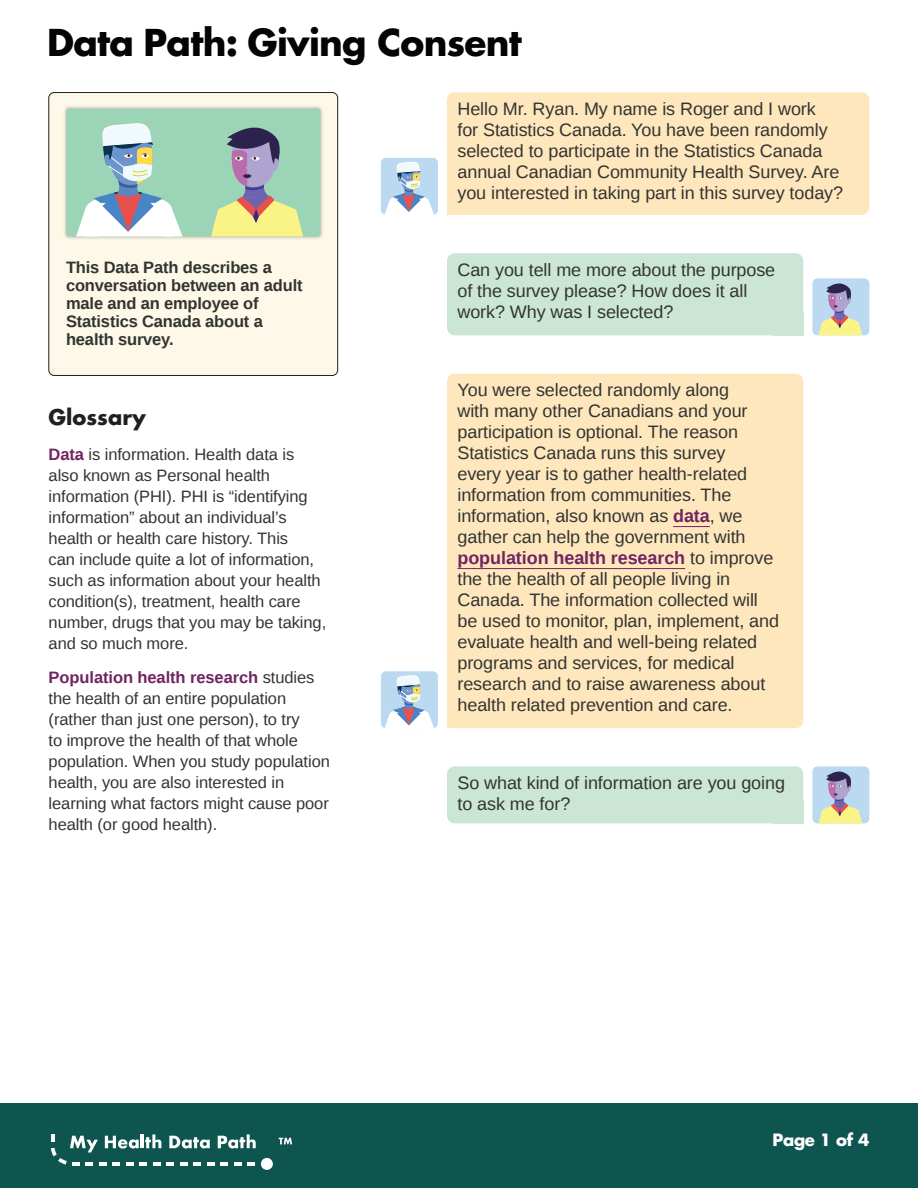
<style>
.page{position:relative;width:918px;height:1188px;background:#fff}
.page>*{position:absolute;margin:0;border:0;box-sizing:border-box;transform-origin:0 0}
.t1{font:700 36px "Futura";letter-spacing:-.02em;color:#040503}
.t2{font:700 21px "Futura";color:#231f20}
.t3{font:18px/21px "Ascender Sans";letter-spacing:-.005em;color:#323432}
.t4{font:16.5px/21px "Ascender Sans";letter-spacing:-.005em;color:#323432}
.t5{font:700 16.5px/18px "Ascender Sans";letter-spacing:-.01em;color:#323432}
.t6{font:700 16.5px "Futura";letter-spacing:-.02em;color:#fff}
.s1{font-weight:700;color:#702560}
</style>
<div class="page">
<div style="left:0;top:1104px;width:918px;height:84px;background:#0e5550"></div>
<svg style="left:279px;top:1138px;width:13px;height:6px"></svg>
<svg style="left:51px;top:1134px;width:205px;height:32px"></svg>
<div style="left:261px;top:1158px;width:12px;height:12px;background:#fff;border-radius:50%"></div>
<div style="left:447px;top:253px;width:356px;height:82px;background:#cbe6d5;border-radius:8px"></div>
<div style="left:447px;top:766px;width:356px;height:57px;background:#cbe6d5;border-radius:8px"></div>
<div style="left:447px;top:92px;width:422px;height:123px;background:#fee7bd;border-radius:8px"></div>
<div style="left:447px;top:374px;width:356px;height:354px;background:#fee7bd;border-radius:8px"></div>
<div style="left:773px;top:312px;width:30px;height:23px;background:#cbe6d5"></div>
<div style="left:773px;top:800px;width:30px;height:23px;background:#cbe6d5"></div>
<div style="left:447px;top:191px;width:30px;height:24px;background:#fee7bd"></div>
<div style="left:447px;top:704px;width:30px;height:24px;background:#fee7bd"></div>
<div style="left:49px;top:93px;width:289px;height:282px;background:#fdf8e7;border-radius:5px"></div>
<div style="left:49px;top:92px;width:289px;height:284px;border:1px solid #231f20;border-radius:5px"></div>
<hr style="left:673px;top:526px;width:37px;height:1px;background:#702560">
<hr style="left:458px;top:568px;width:227px;height:1px;background:#702560">
<div style="left:812px;top:278px;width:57px;height:57px;background:#bbdaf2;border-radius:5px"></div>
<svg style="left:819px;top:283px;width:43px;height:52px"></svg>
<div style="left:812px;top:766px;width:57px;height:57px;background:#bbdaf2;border-radius:5px"></div>
<svg style="left:819px;top:771px;width:43px;height:52px"></svg>
<div style="left:381px;top:158px;width:57px;height:57px;background:#bbdaf2;border-radius:5px"></div>
<svg style="left:384px;top:161px;width:51px;height:54px"></svg>
<div style="left:381px;top:671px;width:57px;height:57px;background:#bbdaf2;border-radius:5px"></div>
<svg style="left:385px;top:675px;width:49px;height:53px"></svg>
<img style="left:64px;top:106px;width:259px;height:133px">
<svg style="left:66px;top:109px;width:254px;height:128px;background:#a9c9b5"></svg>
<h1 class="t1" style="left:47px;top:18px;width:476px">Data Path: Giving Consent</h1>
<p class="t5" style="left:66px;top:257px;width:238px">This Data Path describes a conversation between an adult male and an employee of<br>Statistics Canada about a health survey.</p>
<p class="t2" style="left:49px;top:403px;width:99px">Glossary</p>
<p class="t4" style="left:49px;top:444px;width:279px"><span class="s1">Data</span> is information. Health data is also known as Personal health information (PHI). PHI is “identifying information” about an individual’s health or health care history. This<br>can include quite a lot of information, such as information about your health condition(s), treatment, health care number, drugs that you may be taking, and so much more.</p>
<p class="t4" style="left:49px;top:667px;width:283px"><span class="s1">Population health research</span> studies the health of an entire population (rather than just one person), to try<br>to improve the health of that whole population. When you study population health, you are also interested in learning what factors might cause poor health (or good health).</p>
<p class="t3" style="left:458px;top:98px;width:387px">Hello Mr. Ryan. My name is Roger and I work<br>for Statistics Canada. You have been randomly selected to participate in the Statistics Canada annual Canadian Community Health Survey. Are you interested in taking part in this survey today?</p>
<p class="t3" style="left:458px;top:259px;width:319px">Can you tell me more about the purpose of the survey please? How does it all work? Why was I selected?</p>
<p class="t3" style="left:458px;top:379px;width:323px">You were selected randomly along<br>with many other Canadians and your participation is optional. The reason Statistics Canada runs this survey<br>every year is to gather health-related information from communities. The information, also known as <span class="s1">data</span>, we gather can help the government with <span class="s1">population health research</span> to improve the the health of all people living in Canada. The information collected will be used to monitor, plan, implement, and evaluate health and well-being related programs and services, for medical research and to raise awareness about health related prevention and care.</p>
<p class="t3" style="left:458px;top:772px;width:329px">So what kind of information are you going to ask me for?</p>
<p class="t6" style="left:773px;top:1129px;width:98px">Page 1 of 4</p>
</div>
